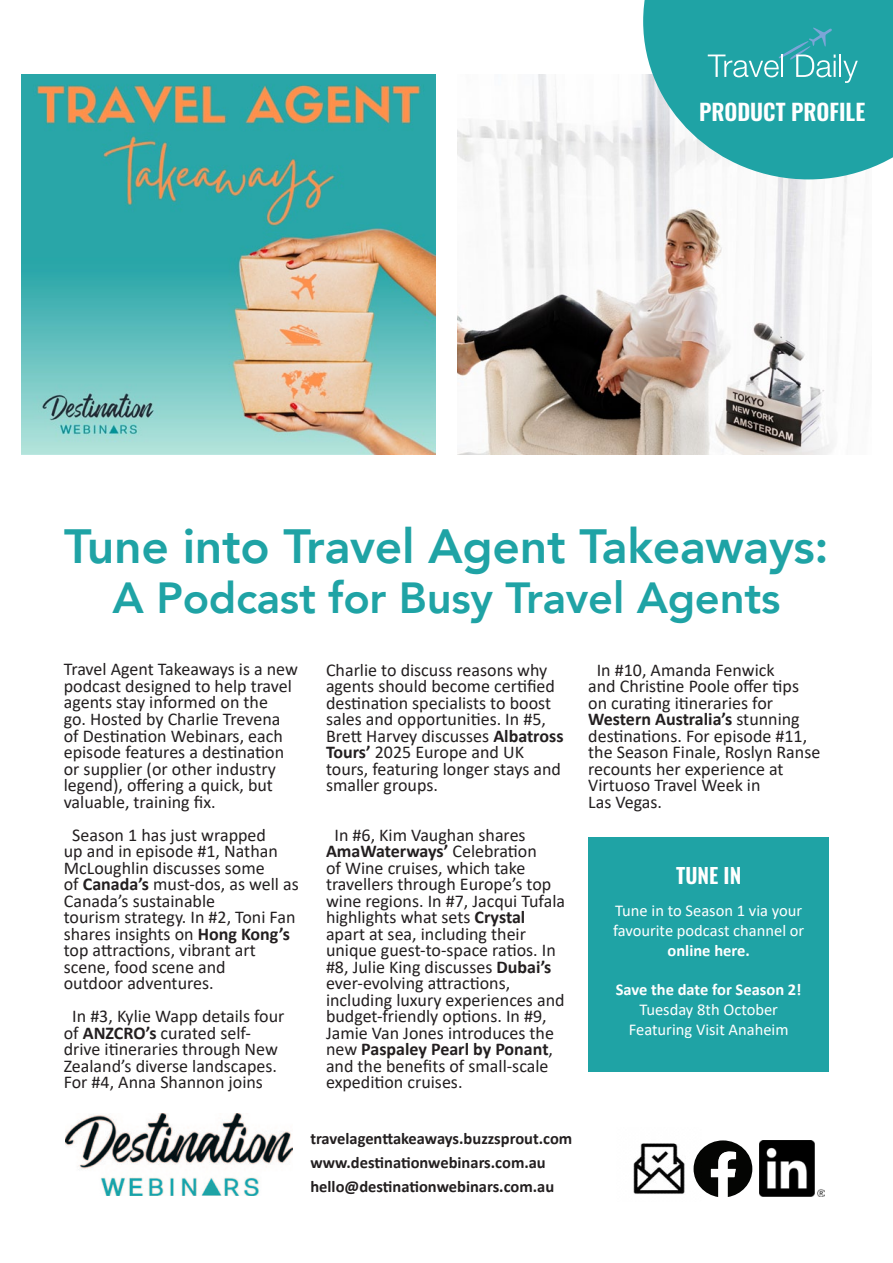
<style>
.page{position:relative;width:893px;height:1263px;background:#fff}
.page>*{position:absolute;margin:0;border:0;box-sizing:border-box;transform-origin:0 0}
.t1{font:800 48px "Avenir";letter-spacing:-.005em;color:#1fa3a5}
.t2{font:800 43.5px "Avenir";letter-spacing:-.005em;color:#1fa3a5}
.t3{font:600 22.5px "Oswald";color:#fff}
.t4{font:600 21px "Oswald";color:#fff}
.t5{font:18px/16.5px "Calibri";color:#231f20}
.t6{font:700 16.5px/24px "Calibri";color:#231f20}
.t7{font:16.5px/19.8px "Calibri";color:#fff}
.t8{font:700 16.5px "Calibri";color:#fff}
.s1{font-weight:700}
</style>
<div class="page">
<img style="left:457px;top:75px;width:390px;height:379px">
<img style="left:21px;top:75px;width:415px;height:379px">
<svg style="left:643px;top:0;width:250px;height:179px;background:#3faeb0"></svg>
<img style="left:65px;top:1113px;width:228px;height:82px">
<div style="left:588px;top:837px;width:241px;height:234px;background:#1fa3a5"></div>
<svg style="left:701px;top:1140px;width:51px;height:57px"></svg>
<img style="left:759px;top:1140px;width:66px;height:56px">
<img style="left:633px;top:1143px;width:68px;height:51px">
<p class="t3" style="left:699px;top:100px;width:168px">PRODUCT PROFILE</p>
<h1 class="t1" style="left:64px;top:509px;width:766px">Tune into Travel Agent Takeaways:</h1>
<h2 class="t2" style="left:113px;top:564px;width:669px">A Podcast for Busy Travel Agents</h2>
<p class="t5" style="left:64px;top:661px;width:236px">Travel Agent Takeaways is a new podcast designed to help travel agents stay informed on the<br>go. Hosted by Charlie Trevena of Destination Webinars, each episode features a destination or supplier (or other industry legend), offering a quick, but valuable, training fix.</p>
<p class="t5" style="left:64px;top:826px;width:237px;text-indent:8px">Season 1 has just wrapped<br>up and in episode #1, Nathan<br>McLoughlin discusses some<br>of <span class="s1">Canada’s</span> must-dos, as well as<br>Canada’s sustainable<br>tourism strategy. In #2, Toni Fan shares insights on <span class="s1">Hong Kong’s </span>top attractions, vibrant art scene, food scene and<br>outdoor adventures.</p>
<p class="t5" style="left:64px;top:1007px;width:222px;text-indent:8px">In #3, Kylie Wapp details four of <span class="s1">ANZCRO’s</span> curated self&shy;drive itineraries through New<br>Zealand’s diverse landscapes.<br>For #4, Anna Shannon joins</p>
<p class="t5" style="left:326px;top:661px;width:239px">Charlie to discuss reasons why agents should become certified destination specialists to boost sales and opportunities. In #5,<br>Brett Harvey discusses <span class="s1">Albatross<br>Tours’</span> 2025 Europe and UK tours, featuring longer stays and smaller groups.</p>
<p class="t5" style="left:326px;top:826px;width:241px;text-indent:8px">In #6, Kim Vaughan shares<br><span class="s1">AmaWaterways’</span> Celebration<br>of Wine cruises, which take travellers through Europe’s top wine regions. In #7, Jacqui Tufala highlights what sets <span class="s1">Crystal </span>apart at sea, including their unique guest-to-space ratios. In #8, Julie King discusses <span class="s1">Dubai’s </span>ever-evolving attractions, including luxury experiences and budget-friendly options. In #9,<br>Jamie Van Jones introduces the new <span class="s1">Paspaley Pearl by Ponant</span>, and the benefits of small-scale expedition cruises.</p>
<p class="t6" style="left:310px;top:1126px;width:263px">travelagenttakeaways.buzzsprout.com www.destinationwebinars.com.au hello@destinationwebinars.com.au</p>
<p class="t5" style="left:588px;top:661px;width:234px;text-indent:8px">In #10, Amanda Fenwick<br>and Christine Poole offer tips on curating itineraries for<br><span class="s1">Western Australia’s</span> stunning destinations. For episode #11, the Season Finale, Roslyn Ranse recounts her experience at<br>Virtuoso Travel Week in<br>Las Vegas.</p>
<p class="t4" style="left:676px;top:864px;width:67px">TUNE IN</p>
<p class="t7" style="left:613px;top:900px;width:193px">Tune in to Season 1 via your favourite podcast channel or</p>
<p class="t8" style="left:668px;top:938px;width:84px">online here.</p>
<p class="t8" style="left:616px;top:978px;width:187px">Save the date for Season 2!</p>
<p class="t7" style="left:629px;top:999px;width:161px;text-align:center">Tuesday 8th October<br>Featuring Visit Anaheim</p>
</div>
